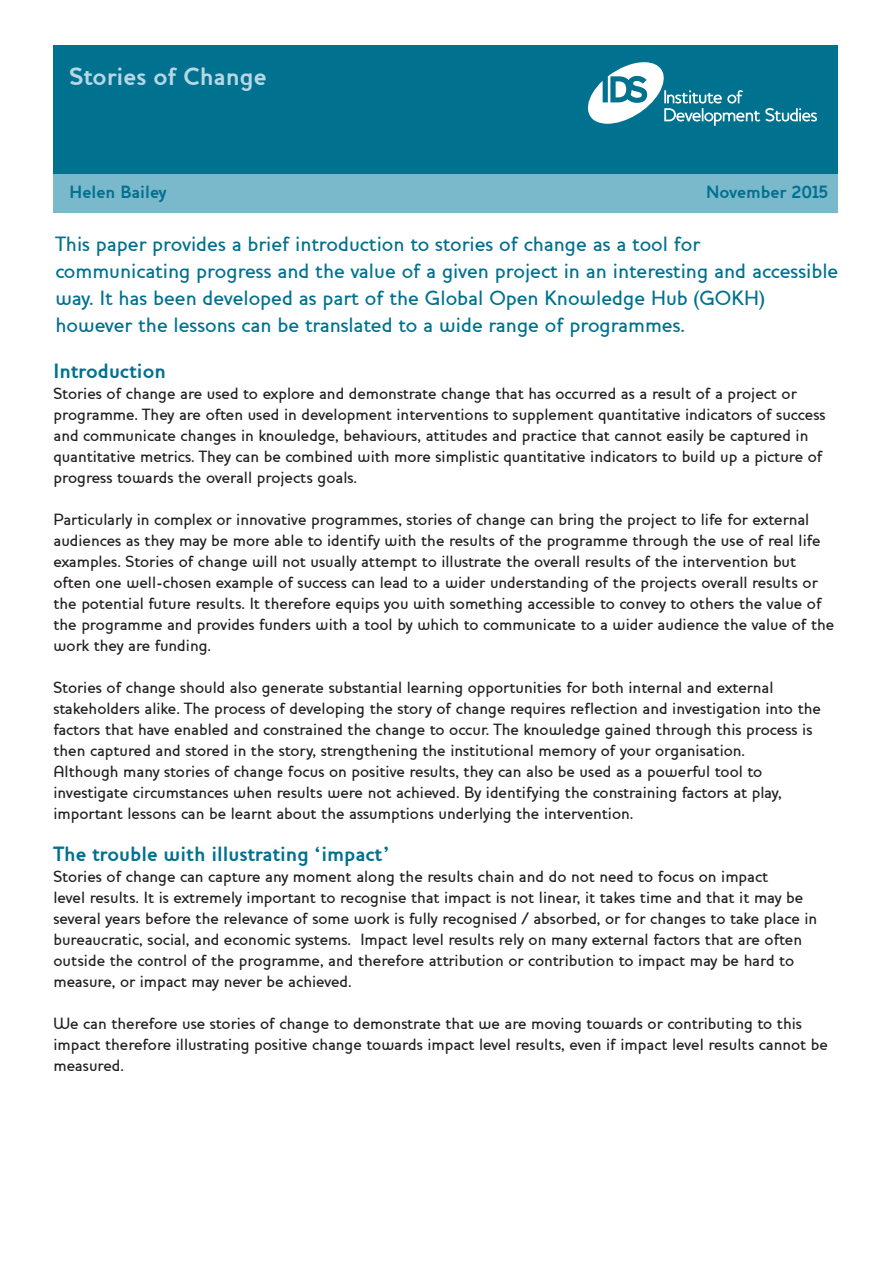
<style>
.page{position:relative;width:893px;height:1263px;background:#fff}
.page>*{position:absolute;margin:0;border:0;box-sizing:border-box;transform-origin:0 0}
.t1{font:700 25.5px "Houschka";color:#b7d7e4}
.t2{font:500 21px/27px "Houschka";color:#00718e}
.t3{font:700 21px "Houschka";color:#00718e}
.t4{font:700 18px "Houschka";color:#00718e}
.t5{font:500 16.5px/21px "Houschka";color:#231f20}
</style>
<div class="page">
<div style="left:53px;top:45px;width:785px;height:129px;background:#00718e"></div>
<svg style="left:587px;top:62px;width:230px;height:64px"></svg>
<div style="left:53px;top:174px;width:785px;height:38px;background:#7ab8cc"></div>
<p class="t1" style="left:70px;top:61px;width:199px">Stories of Change</p>
<p class="t4" style="left:70px;top:181px;width:98px">Helen Bailey</p>
<p class="t4" style="left:706px;top:181px;width:124px">November 2015</p>
<p class="t2" style="left:55px;top:231px;width:784px">This paper provides a brief introduction to stories of change as a tool for communicating progress and the value of a given project in an interesting and accessible way. It has been developed as part of the Global Open Knowledge Hub (GOKH) however the lessons can be translated to a wide range of programmes.</p>
<p class="t3" style="left:53px;top:358px;width:114px">Introduction</p>
<p class="t5" style="left:53px;top:383px;width:774px">Stories of change are used to explore and demonstrate change that has occurred as a result of a project or programme. They are often used in development interventions to supplement quantitative indicators of success and communicate changes in knowledge, behaviours, attitudes and practice that cannot easily be captured in quantitative metrics. They can be combined with more simplistic quantitative indicators to build up a picture of progress towards the overall projects goals.</p>
<p class="t5" style="left:53px;top:509px;width:782px">Particularly in complex or innovative programmes, stories of change can bring the project to life for external audiences as they may be more able to identify with the results of the programme through the use of real life examples. Stories of change will not usually attempt to illustrate the overall results of the intervention but often one well-chosen example of success can lead to a wider understanding of the projects overall results or the potential future results. It therefore equips you with something accessible to convey to others the value of the programme and provides funders with a tool by which to communicate to a wider audience the value of the work they are funding.</p>
<p class="t5" style="left:53px;top:677px;width:769px">Stories of change should also generate substantial learning opportunities for both internal and external stakeholders alike. The process of developing the story of change requires reflection and investigation into the factors that have enabled and constrained the change to occur. The knowledge gained through this process is then captured and stored in the story, strengthening the institutional memory of your organisation.</p>
<p class="t5" style="left:53px;top:761px;width:730px">Although many stories of change focus on positive results, they can also be used as a powerful tool to investigate circumstances when results were not achieved. By identifying the constraining factors at play, important lessons can be learnt about the assumptions underlying the intervention.</p>
<p class="t3" style="left:53px;top:841px;width:337px">The trouble with illustrating ‘impact’</p>
<p class="t5" style="left:53px;top:866px;width:765px">Stories of change can capture any moment along the results chain and do not need to focus on impact<br>level results. It is extremely important to recognise that impact is not linear, it takes time and that it may be several years before the relevance of some work is fully recognised / absorbed, or for changes to take place in bureaucratic, social, and economic systems. Impact level results rely on many external factors that are often outside the control of the programme, and therefore attribution or contribution to impact may be hard to measure, or impact may never be achieved.</p>
<p class="t5" style="left:53px;top:1013px;width:776px">We can therefore use stories of change to demonstrate that we are moving towards or contributing to this impact therefore illustrating positive change towards impact level results, even if impact level results cannot be measured.</p>
</div>
